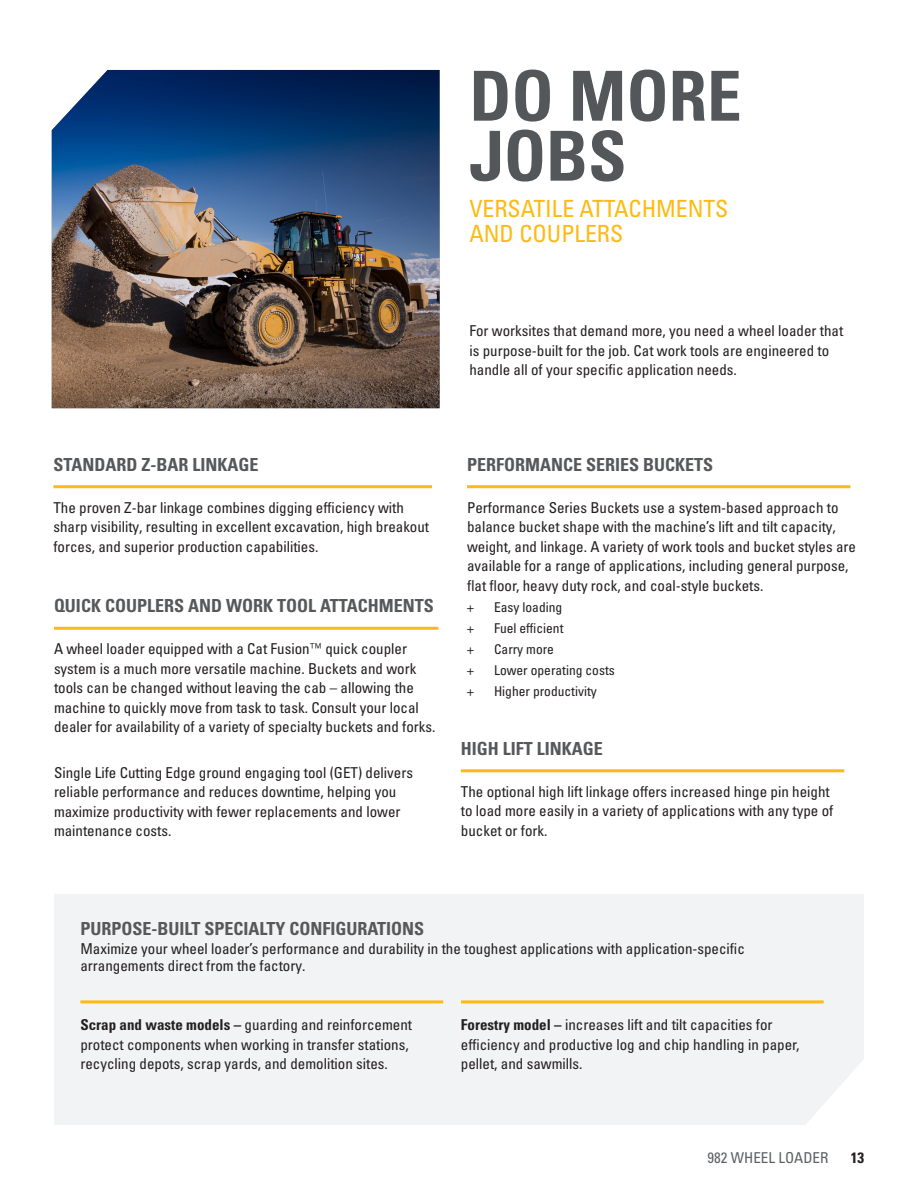
<style>
.page{position:relative;width:918px;height:1188px;background:#fff}
.page>*{position:absolute;margin:0;border:0;box-sizing:border-box;transform-origin:0 0}
.Headline_xl_gray{font:69px/60px "Univers LTCYR 67 Bold Cond";color:#535759}
.Subhead_small_yellow{font:condensed 23.7px/25.5px "Univers LTCYR 57";color:#fcba13}
.Subhead_small_gray{font:18px "Univers LTCYR 67 Bold Cond";color:#57585a}
.Body_copy{font:18px "Univers LTCYR 67 Bold Cond";color:#57585a}
.Body_copy-2{font:condensed 15px/19.5px "Univers LTCYR 57";color:#231f20}
.t1{font:condensed 15px "Univers LTCYR 57";color:#5d6163}
.t2{font:15px "Univers LTCYR 67 Bold Cond";color:#231f20}
.t3{font:condensed 13.5px "Univers LTCYR 57";color:#231f20}
.s1{font-family:"Univers LTCYR 67 Bold Cond";font-stretch:normal}
</style>
<div class="page">
<img style="left:52px;top:70px;width:388px;height:338px">
<hr style="left:54px;top:627px;width:384px;height:3px;background:#fcba13">
<hr style="left:53px;top:485px;width:379px;height:3px;background:#fcba13">
<hr style="left:461px;top:769px;width:383px;height:3px;background:#fcba13">
<hr style="left:467px;top:485px;width:383px;height:3px;background:#fcba13">
<div style="left:54px;top:894px;width:810px;height:231px;background:#f2f3f4"></div>
<hr style="left:80px;top:1000px;width:363px;height:3px;background:#fcba13">
<hr style="left:461px;top:1000px;width:363px;height:3px;background:#fcba13">
<p class="Headline_xl_gray" style="left:469px;top:65px;width:274px">DO MORE<br>JOBS</p>
<p class="Subhead_small_yellow" style="left:469px;top:195px;width:261px">VERSATILE ATTACHMENTS<br>AND COUPLERS</p>
<p class="Subhead_small_gray" style="left:53px;top:453px;width:206px">STANDARD Z-BAR LINKAGE</p>
<p class="Body_copy-2" style="left:469px;top:321px;width:375px">For worksites that demand more, you need a wheel loader that is purpose-built for the job. Cat work tools are engineered to handle all of your specific application needs.</p>
<p class="Subhead_small_gray" style="left:467px;top:453px;width:248px">PERFORMANCE SERIES BUCKETS</p>
<p class="Body_copy-2" style="left:53px;top:497px;width:377px">The proven Z-bar linkage combines digging efficiency with sharp visibility, resulting in excellent excavation, high breakout forces, and superior production capabilities.</p>
<p class="Body_copy-2" style="left:467px;top:497px;width:391px">Performance Series Buckets use a system-based approach to balance bucket shape with the machine’s lift and tilt capacity, weight, and linkage. A variety of work tools and bucket styles are available for a range of applications, including general purpose, flat floor, heavy duty rock, and coal-style buckets.</p>
<p class="t3" style="left:467px;top:599px;width:8px">+</p>
<p class="t3" style="left:494px;top:599px;width:70px">Easy loading</p>
<p class="t3" style="left:467px;top:620px;width:8px">+</p>
<p class="t3" style="left:494px;top:620px;width:71px">Fuel efficient</p>
<p class="t3" style="left:467px;top:641px;width:8px">+</p>
<p class="t3" style="left:494px;top:641px;width:61px">Carry more</p>
<p class="t3" style="left:467px;top:662px;width:8px">+</p>
<p class="t3" style="left:494px;top:662px;width:122px">Lower operating costs</p>
<p class="t3" style="left:467px;top:683px;width:8px">+</p>
<p class="t3" style="left:494px;top:683px;width:104px">Higher productivity</p>
<p class="Body_copy" style="left:54px;top:595px;width:381px">QUICK COUPLERS AND WORK TOOL ATTACHMENTS</p>
<p class="Body_copy-2" style="left:54px;top:639px;width:383px">A wheel loader equipped with a Cat Fusion™ quick coupler system is a much more versatile machine. Buckets and work tools can be changed without leaving the cab – allowing the machine to quickly move from task to task. Consult your local dealer for availability of a variety of specialty buckets and forks.</p>
<p class="Body_copy-2" style="left:54px;top:762px;width:361px">Single Life Cutting Edge ground engaging tool (GET) delivers reliable performance and reduces downtime, helping you maximize productivity with fewer replacements and lower maintenance costs.</p>
<p class="Subhead_small_gray" style="left:461px;top:737px;width:143px">HIGH LIFT LINKAGE</p>
<p class="Body_copy-2" style="left:461px;top:782px;width:374px">The optional high lift linkage offers increased hinge pin height to load more easily in a variety of applications with any type of bucket or fork.</p>
<p class="Subhead_small_gray" style="left:80px;top:917px;width:345px">PURPOSE-BUILT SPECIALTY CONFIGURATIONS</p>
<p class="Body_copy-2" style="left:80px;top:940px;width:666px;line-height:16.5px">Maximize your wheel loader’s performance and durability in the toughest applications with application-specific arrangements direct from the factory.</p>
<p class="Body_copy-2" style="left:80px;top:1015px;width:333px"><span class="s1">Scrap and waste models –</span> guarding and reinforcement protect components when working in transfer stations, recycling depots, scrap yards, and demolition sites.</p>
<p class="Body_copy-2" style="left:461px;top:1015px;width:340px"><span class="s1">Forestry model –</span> increases lift and tilt capacities for efficiency and productive log and chip handling in paper, pellet, and sawmills.</p>
<p class="t1" style="left:708px;top:1148px;width:122px">982 WHEEL LOADER</p>
<p class="t2" style="left:851px;top:1148px;width:15px">13</p>
</div>
